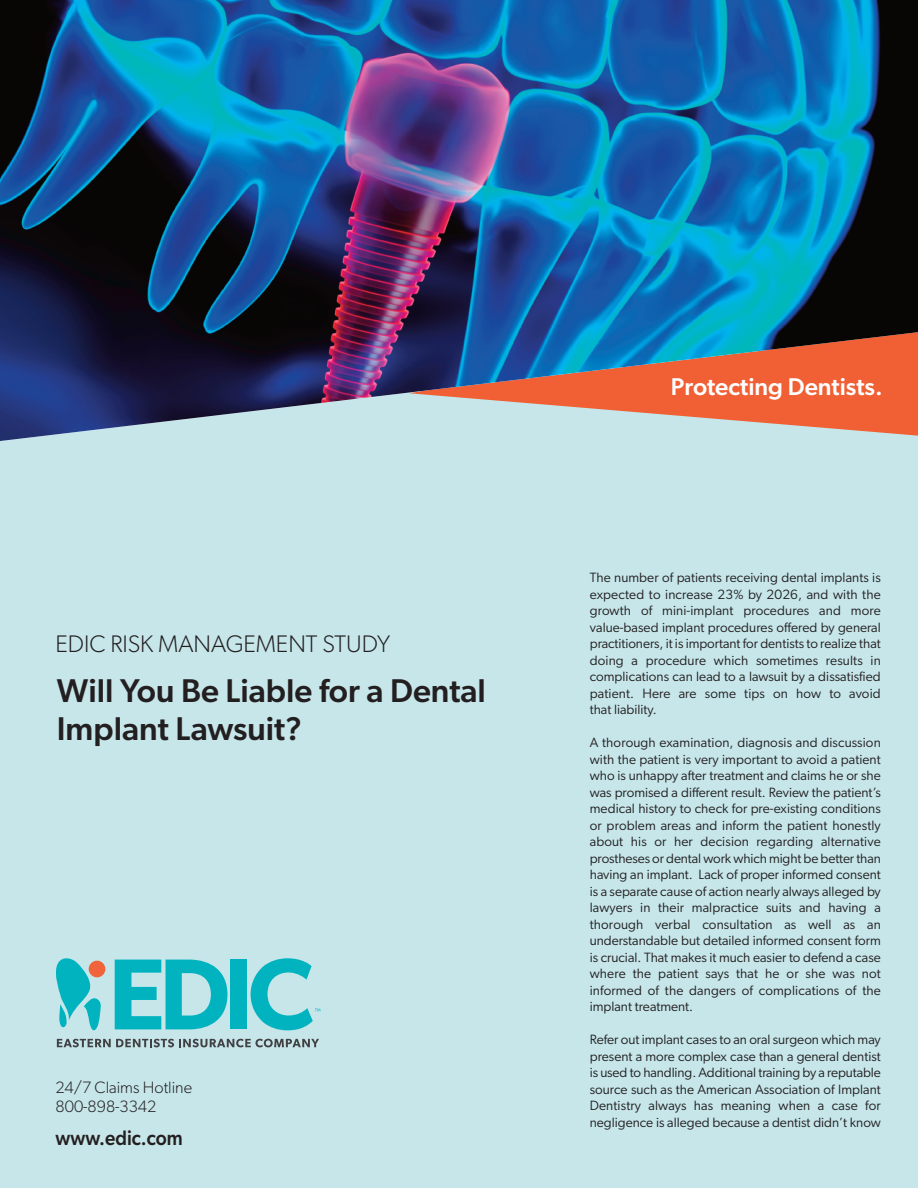
<style>
.page{position:relative;width:918px;height:1188px;background:#fff}
.page>*{position:absolute;margin:0;border:0;box-sizing:border-box;transform-origin:0 0}
.t1{font:500 33px/37.5px "Gibson";color:#231f20}
.t2{font:500 24.3px "Gibson";color:#fff}
.t3{font:300 24px "Gibson";color:#231f20}
.t4{font:500 21px "Gibson";color:#231f20;scale:.9 1}
.t5{font:300 16.5px/19.5px "Gibson";color:#231f20}
.t6{font:13.5px/16.5px "Gibson";letter-spacing:.005em;color:#231f20;text-align:justify}
</style>
<div class="page">
<div style="left:0;top:382px;width:918px;height:806px;background:#c6e6ea"></div>
<img style="left:0;top:0;width:918px;height:441px">
<svg style="left:55px;top:958px;width:265px;height:89px"></svg>
<h3 class="t3" style="left:55px;top:633px;width:336px">EDIC RISK MANAGEMENT STUDY</h3>
<h1 class="t1" style="left:57px;top:673px;width:431px">Will You Be Liable for a Dental<br>Implant Lawsuit?</h1>
<p class="t5" style="left:56px;top:1078px;width:138px">24/7 Claims Hotline<br>800-898-3342</p>
<h3 class="t4" style="left:56px;top:1129px;width:143px">www.edic.com</h3>
<h2 class="t2" style="left:671px;top:375px;width:213px">Protecting Dentists.</h2>
<p class="t6" style="left:590px;top:570px;width:293px">The number of patients receiving dental implants is expected to increase 23% by 2026, and with the growth of mini-implant procedures and more value-based implant procedures offered by general practitioners, it is important for dentists to realize that doing a procedure which sometimes results in complications can lead to a lawsuit by a dissatisfied patient. Here are some tips on how to avoid that liability.</p>
<p class="t6" style="left:590px;top:735px;width:293px">A thorough examination, diagnosis and discussion with the patient is very important to avoid a patient who is unhappy after treatment and claims he or she was promised a different result. Review the patient’s medical history to check for pre-existing conditions or problem areas and inform the patient honestly about his or her decision regarding alternative prostheses or dental work which might be better than having an implant. Lack of proper informed consent is a separate cause of action nearly always alleged by lawyers in their malpractice suits and having a thorough verbal consultation as well as an understandable but detailed informed consent form is crucial. That makes it much easier to defend a case where the patient says that he or she was not informed of the dangers of complications of the implant treatment.</p>
<p class="t6" style="left:590px;top:1032px;width:293px">Refer out implant cases to an oral surgeon which may present a more complex case than a general dentist is used to handling. Additional training by a reputable source such as the American Association of Implant Dentistry always has meaning when a case for negligence is alleged because a dentist didn’t know</p>
</div>
